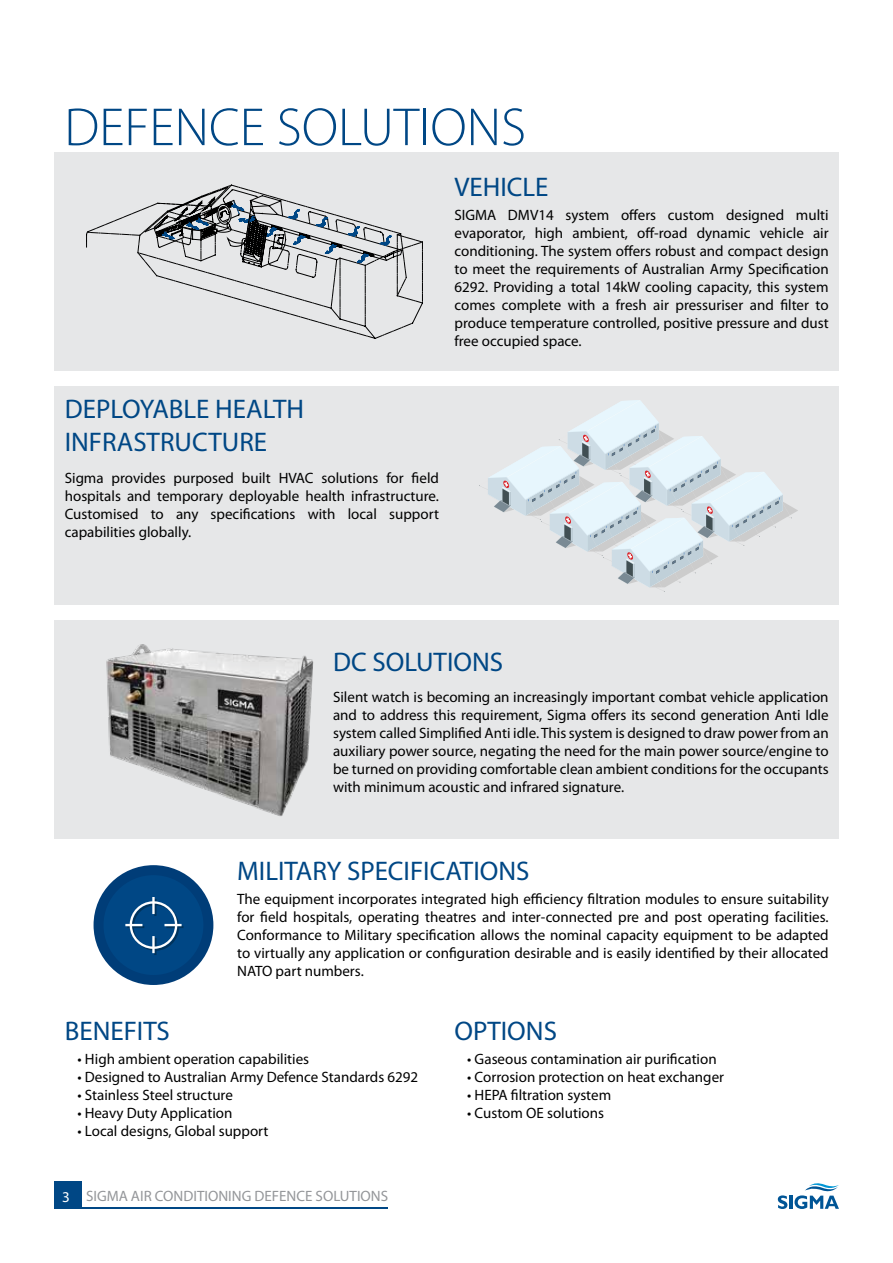
<style>
.page{position:relative;width:893px;height:1263px;background:#fff}
.page>*{position:absolute;margin:0;border:0;box-sizing:border-box;transform-origin:0 0}
.t1{font:300 54px "Myriad Pro";color:#004785}
.t2{font:27px/32.4px "Myriad Pro";color:#004785}
.t3{font:15px/18px "Myriad Pro";color:#000;text-align:justify}
.t4{font:15px "Myriad Pro";color:#949699}
.s1{color:#fff}
</style>
<div class="page">
<div style="left:54px;top:1181px;width:28px;height:28px;background:#004785"></div>
<svg style="left:778px;top:1195px;width:9px;height:14px"></svg>
<hr style="left:790px;top:1195px;width:3px;height:14px;background:#005596">
<svg style="left:794px;top:1183px;width:45px;height:26px"></svg>
<hr style="left:82px;top:1208px;width:306px;height:1px;background:#004785">
<div style="left:54px;top:152px;width:785px;height:219px;background:#e6e7e8"></div>
<div style="left:54px;top:386px;width:785px;height:219px;background:#e6e7e8"></div>
<div style="left:54px;top:620px;width:785px;height:219px;background:#e6e7e8"></div>
<img style="left:106px;top:644px;width:208px;height:172px">
<div style="left:94px;top:865px;width:119px;height:120px;background:#003d78;border-radius:50%"></div>
<div style="left:104px;top:875px;width:99px;height:100px;background:#004785;border-radius:50%"></div>
<svg style="left:125px;top:897px;width:58px;height:58px"></svg>
<svg style="left:86px;top:185px;width:337px;height:154px"></svg>
<svg style="left:479px;top:400px;width:319px;height:192px"></svg>
<h1 class="t1" style="left:64px;top:97px;width:463px">DEFENCE SOLUTIONS</h1>
<h2 class="t2" style="left:454px;top:171px;width:96px">VEHICLE</h2>
<p class="t3" style="left:454px;top:206px;width:376px">SIGMA DMV14 system offers custom designed multi evaporator, high ambient, off-road dynamic vehicle air conditioning. The system offers robust and compact design to meet the requirements of Australian Army Specification 6292. Providing a total 14kW cooling capacity, this system comes complete with a fresh air pressuriser and filter to produce temperature controlled, positive pressure and dust free occupied space.</p>
<h2 class="t2" style="left:65px;top:393px;width:241px">DEPLOYABLE HEALTH<br>INFRASTRUCTURE</h2>
<p class="t3" style="left:65px;top:469px;width:376px">Sigma provides purposed built HVAC solutions for field hospitals and temporary deployable health infrastructure.<br>Customised to any specifications with local support capabilities globally.</p>
<h2 class="t2" style="left:333px;top:645px;width:172px">DC SOLUTIONS</h2>
<p class="t3" style="left:333px;top:687px;width:497px">Silent watch is becoming an increasingly important combat vehicle application and to address this requirement, Sigma offers its second generation Anti Idle system called Simplified Anti idle. This system is designed to draw power from an auxiliary power source, negating the need for the main power source/engine to be turned on providing comfortable clean ambient conditions for the occupants with minimum acoustic and infrared signature.</p>
<h2 class="t2" style="left:237px;top:855px;width:294px">MILITARY SPECIFICATIONS</h2>
<p class="t3" style="left:237px;top:890px;width:593px">The equipment incorporates integrated high efficiency filtration modules to ensure suitability for field hospitals, operating theatres and inter-connected pre and post operating facilities.<br>Conformance to Military specification allows the nominal capacity equipment to be adapted to virtually any application or configuration desirable and is easily identified by their allocated NATO part numbers.</p>
<h2 class="t2" style="left:65px;top:1014px;width:107px">BENEFITS</h2>
<h2 class="t2" style="left:454px;top:1014px;width:104px">OPTIONS</h2>
<p class="t3" style="left:78px;top:1049px;width:233px">• High ambient operation capabilities</p>
<p class="t3" style="left:78px;top:1067px;width:342px">• Designed to Australian Army Defence Standards 6292</p>
<p class="t3" style="left:78px;top:1085px;width:157px">• Stainless Steel structure</p>
<p class="t3" style="left:78px;top:1103px;width:156px">• Heavy Duty Application</p>
<p class="t3" style="left:78px;top:1121px;width:192px">• Local designs, Global support</p>
<p class="t4" style="left:62px;top:1187px;width:327px"><span class="s1">3</span> SIGMA AIR CONDITIONING DEFENCE SOLUTIONS</p>
<p class="t3" style="left:467px;top:1049px;width:251px">• Gaseous contamination air purification</p>
<p class="t3" style="left:467px;top:1067px;width:258px">• Corrosion protection on heat exchanger</p>
<p class="t3" style="left:467px;top:1085px;width:145px">• HEPA filtration system</p>
<p class="t3" style="left:467px;top:1103px;width:138px">• Custom OE solutions</p>
</div>
